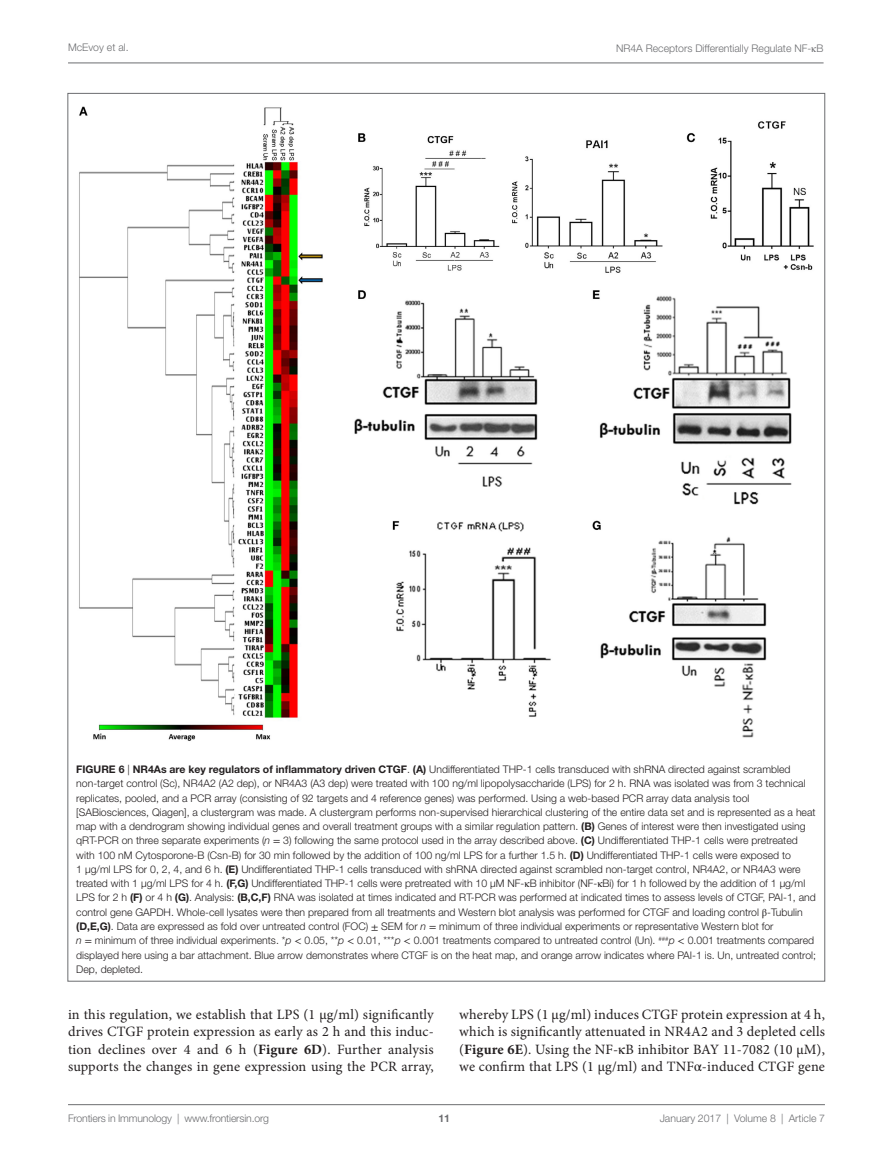
<style>
.page{position:relative;width:893px;height:1170px;background:#fff}
.page>*{position:absolute;margin:0;border:0;box-sizing:border-box;transform-origin:0 0}
.t1{font:14.25px/17.2px "Minion Pro";letter-spacing:.01em;color:#231f20;text-align:justify}
.t2{font:300 10.5px/14.2px "Helvetica Neue LT Std";color:#231f20}
.t3{font:300 10.5px "Helvetica Neue LT Std";color:#6c6d70}
.t4{font:700 10.5px "Helvetica Neue LT Std";color:#6c6d70}
.s1{font-family:"STIX General";font-weight:400}
.s2{font-weight:700}
.s3{font-style:italic}
.s4{font-family:"STIX General"}
</style>
<div class="page">
<img style="left:79px;top:106px;width:735px;height:635px">
<hr style="left:68px;top:1104px;width:757px;height:1px;background:#6c6d70">
<hr style="left:68px;top:63px;width:755px;height:1px;background:#6c6d70">
<p class="t3" style="left:68px;top:41px;width:62px">McEvoy et al.</p>
<p class="t3" style="left:616px;top:42px;width:209px">NR4A Receptors Differentially Regulate NF-<span class="s1">κ</span>B</p>
<p class="t2" style="left:76px;top:762px;width:741px"><span class="s2">FIG URE 6</span> | <span class="s2">NR4As are key regulators of inflammatory driven CTGF</span>. <span class="s2">(A)</span> Undifferentiated THP-1 cells transduced with shRNA directed against scrambled non-target control (Sc), NR4A2 (A2 dep), or NR4A3 (A3 dep) were treated with 100 ng/ml lipopolysaccharide (LPS) for 2 h. RNA was isolated was from 3 technical replicates, pooled, and a PCR array (consisting of 92 targets and 4 reference genes) was performed. Using a web-based PCR array data analysis tool [SABiosciences, Qiagen], a clustergram was made. A clustergram performs non-supervised hierarchical clustering of the entire data set and is represented as a heat map with a dendrogram showing individual genes and overall treatment groups with a similar regulation pattern. <span class="s2">(B)</span> Genes of interest were then investigated using qRT-PCR on three separate experiments (<span class="s3">n</span> <span class="s1">=</span> 3) following the same protocol used in the array described above. <span class="s2">(C)</span> Undifferentiated THP-1 cells were pretreated with 100 nM Cytosporone-B (Csn-B) for 30 min followed by the addition of 100 ng/ml LPS for a further 1.5 h. <span class="s2">(D)</span> Undifferentiated THP-1 cells were exposed to<br>1 µg/ml LPS for 0, 2, 4, and 6 h. <span class="s2">(E)</span> Undifferentiated THP-1 cells transduced with shRNA directed against scrambled non-target control, NR4A2, or NR4A3 were treated with 1 µg/ml LPS for 4 h. <span class="s2">(F,G)</span> Undifferentiated THP-1 cells were pretreated with 10 µM NF-<span class="s1">κ</span>B inhibitor (NF-<span class="s1">κ</span>Bi) for 1 h followed by the addition of 1 µg/ml LPS for 2 h <span class="s2">(F)</span> or 4 h <span class="s2">(G)</span>. Analysis: <span class="s2">(B,C,F)</span> RNA was isolated at times indicated and RT-PCR was performed at indicated times to assess levels of CTGF, PAI-1, and control gene GAPDH. Whole-cell lysates were then prepared from all treatments and Western blot analysis was performed for CTGF and loading control <span class="s1">β</span>-Tubulin <span class="s2">(D,E,G)</span>. Data are expressed as fold over untreated control (FOC) <span class="s1">±</span> SEM for <span class="s3">n</span> <span class="s1">=</span> minimum of three individual experiments or representative Western blot for<br><span class="s3">n</span> <span class="s1">=</span> minimum of three individual experiments. *<span class="s3">p</span> <span class="s1">&lt;</span> 0.05, **<span class="s3">p</span> <span class="s1">&lt;</span> 0.01, ***<span class="s3">p</span> <span class="s1">&lt;</span> 0.001 treatments compared to untreated control (Un). <sup>###</sup><span class="s3">p</span> <span class="s1">&lt;</span> 0.001 treatments compared displayed here using a bar attachment. Blue arrow demonstrates where CTGF is on the heat map, and orange arrow indicates where PAI-1 is. Un, untreated control; Dep, depleted.</p>
<p class="t1" style="left:68px;top:1005px;width:367px">in this regulation, we establish that LPS (1 µg/ml) significantly drives CTGF protein expression as early as 2 h and this induc&shy;tion declines over 4 and 6 h (<span class="s2">Figure 6D</span>). Further analysis supports the changes in gene expression using the PCR array,</p>
<p class="t1" style="left:459px;top:1005px;width:367px">whereby LPS (1 µg/ml) induces CTGF protein expression at 4 h, which is significantly attenuated in NR4A2 and 3 depleted cells (<span class="s2">Figure 6E</span>). Using the NF-<span class="s4">κ</span>B inhibitor BAY 11-7082 (10 µM), we confirm that LPS (1 µg/ml) and TNF<span class="s4">α</span>-induced CTGF gene</p>
<p class="t3" style="left:68px;top:1111px;width:203px">Frontiers in Immunology | www.frontiersin.org</p>
<p class="t3" style="left:660px;top:1111px;width:167px">January 2017 | Volume 8 | Article 7</p>
<p class="t4" style="left:439px;top:1111px;width:13px">11</p>
</div>
